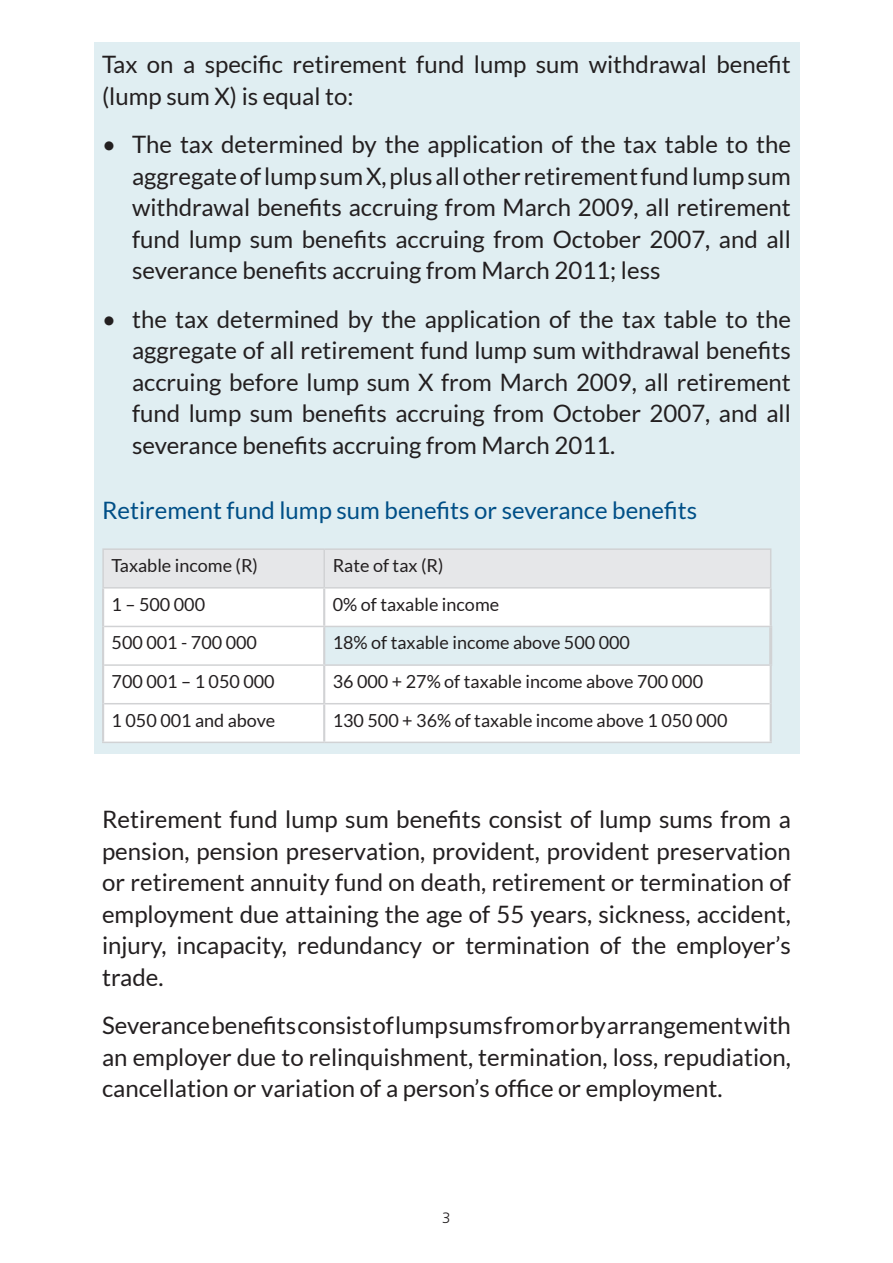
<style>
.page{position:relative;width:893px;height:1263px;background:#fff}
.page>*{position:absolute;margin:0;border:0;box-sizing:border-box;transform-origin:0 0}
.t1{font:24px/31.5px "Lato";color:#231f20;text-align:justify}
.t2{font:24px "Lato";color:#004f87}
.t3{font:18px "Lato";color:#231f20}
.t4{font:300 15px "Frutiger";color:#231f20}
</style>
<div class="page">
<div style="left:94px;top:43px;width:706px;height:711px;background:#e0eef2"></div>
<svg style="left:104px;top:588px;width:666px;height:154px;fill:#fff"></svg>
<hr style="left:102px;top:548px;width:222px;height:2px;background:#d1d2d4">
<hr style="left:102px;top:550px;width:2px;height:37px;background:#d1d2d4">
<hr style="left:324px;top:548px;width:447px;height:2px;background:#d1d2d4">
<hr style="left:323px;top:550px;width:2px;height:37px;background:#d1d2d4">
<hr style="left:770px;top:550px;width:1px;height:37px;background:#d1d2d4">
<hr style="left:102px;top:587px;width:222px;height:1px;background:#d1d2d4">
<hr style="left:324px;top:587px;width:447px;height:1px;background:#d1d2d4">
<hr style="left:104px;top:626px;width:220px;height:1px;background:#d1d2d4">
<hr style="left:324px;top:626px;width:448px;height:1px;background:#d1d2d4">
<hr style="left:104px;top:664px;width:220px;height:2px;background:#d1d2d4">
<hr style="left:324px;top:664px;width:448px;height:2px;background:#d1d2d4">
<hr style="left:104px;top:703px;width:220px;height:1px;background:#d1d2d4">
<hr style="left:324px;top:703px;width:446px;height:1px;background:#d1d2d4">
<hr style="left:102px;top:742px;width:222px;height:1px;background:#d1d2d4">
<hr style="left:324px;top:742px;width:448px;height:1px;background:#d1d2d4">
<hr style="left:102px;top:588px;width:2px;height:38px;background:#d1d2d4">
<hr style="left:323px;top:588px;width:2px;height:38px;background:#d1d2d4">
<hr style="left:770px;top:588px;width:2px;height:38px;background:#d1d2d4">
<hr style="left:102px;top:626px;width:2px;height:39px;background:#d1d2d4">
<hr style="left:323px;top:627px;width:2px;height:37px;background:#d1d2d4">
<hr style="left:102px;top:665px;width:2px;height:39px;background:#d1d2d4">
<hr style="left:323px;top:666px;width:2px;height:37px;background:#d1d2d4">
<hr style="left:770px;top:666px;width:2px;height:38px;background:#d1d2d4">
<hr style="left:102px;top:704px;width:2px;height:38px;background:#d1d2d4">
<hr style="left:323px;top:704px;width:2px;height:38px;background:#d1d2d4">
<hr style="left:770px;top:704px;width:2px;height:38px;background:#d1d2d4">
<hr style="left:769px;top:627px;width:3px;height:37px;background:#d1d2d4">
<p class="t1" style="left:102px;top:49px;width:690px">Tax on a specific retirement fund lump sum withdrawal benefit (lump sum X) is equal to:</p>
<p class="t1" style="left:132px;top:129px;width:660px;text-indent:-30px">• The tax determined by the application of the tax table to the aggregate of lump sum X, plus all other retirement fund lump sum withdrawal benefits accruing from March 2009, all retirement fund lump sum benefits accruing from October 2007, and all severance benefits accruing from March 2011; less</p>
<p class="t1" style="left:132px;top:303px;width:660px;text-indent:-30px">• the tax determined by the application of the tax table to the aggregate of all retirement fund lump sum withdrawal benefits accruing before lump sum X from March 2009, all retirement fund lump sum benefits accruing from October 2007, and all severance benefits accruing from March 2011.</p>
<p class="t2" style="left:102px;top:497px;width:597px">Retirement fund lump sum benefits or severance benefits</p>
<p class="t3" style="left:112px;top:556px;width:148px">Taxable income (R)</p>
<p class="t3" style="left:333px;top:556px;width:112px">Rate of tax (R)</p>
<p class="t3" style="left:112px;top:594px;width:95px">1 – 500 000</p>
<p class="t3" style="left:333px;top:594px;width:168px">0% of taxable income</p>
<p class="t3" style="left:112px;top:633px;width:147px">500 001 - 700 000</p>
<p class="t3" style="left:333px;top:633px;width:299px">18% of taxable income above 500 000</p>
<p class="t3" style="left:112px;top:671px;width:165px">700 001 – 1 050 000</p>
<p class="t3" style="left:333px;top:671px;width:372px">36 000 + 27% of taxable income above 700 000</p>
<p class="t3" style="left:112px;top:710px;width:165px">1 050 001 and above</p>
<p class="t3" style="left:333px;top:710px;width:396px">130 500 + 36% of taxable income above 1 050 000</p>
<p class="t1" style="left:102px;top:803px;width:690px">Retirement fund lump sum benefits consist of lump sums from a pension, pension preservation, provident, provident preservation or retirement annuity fund on death, retirement or termination of employment due attaining the age of 55 years, sickness, accident, injury, incapacity, redundancy or termination of the employer’s trade.</p>
<p class="t1" style="left:102px;top:1009px;width:690px">Severancebenefitsconsistoflumpsumsfromorbyarrangementwith an employer due to relinquishment, termination, loss, repudiation, cancellation or variation of a person’s office or employment.</p>
<p class="t4" style="left:442px;top:1209px;width:10px">3</p>
</div>
